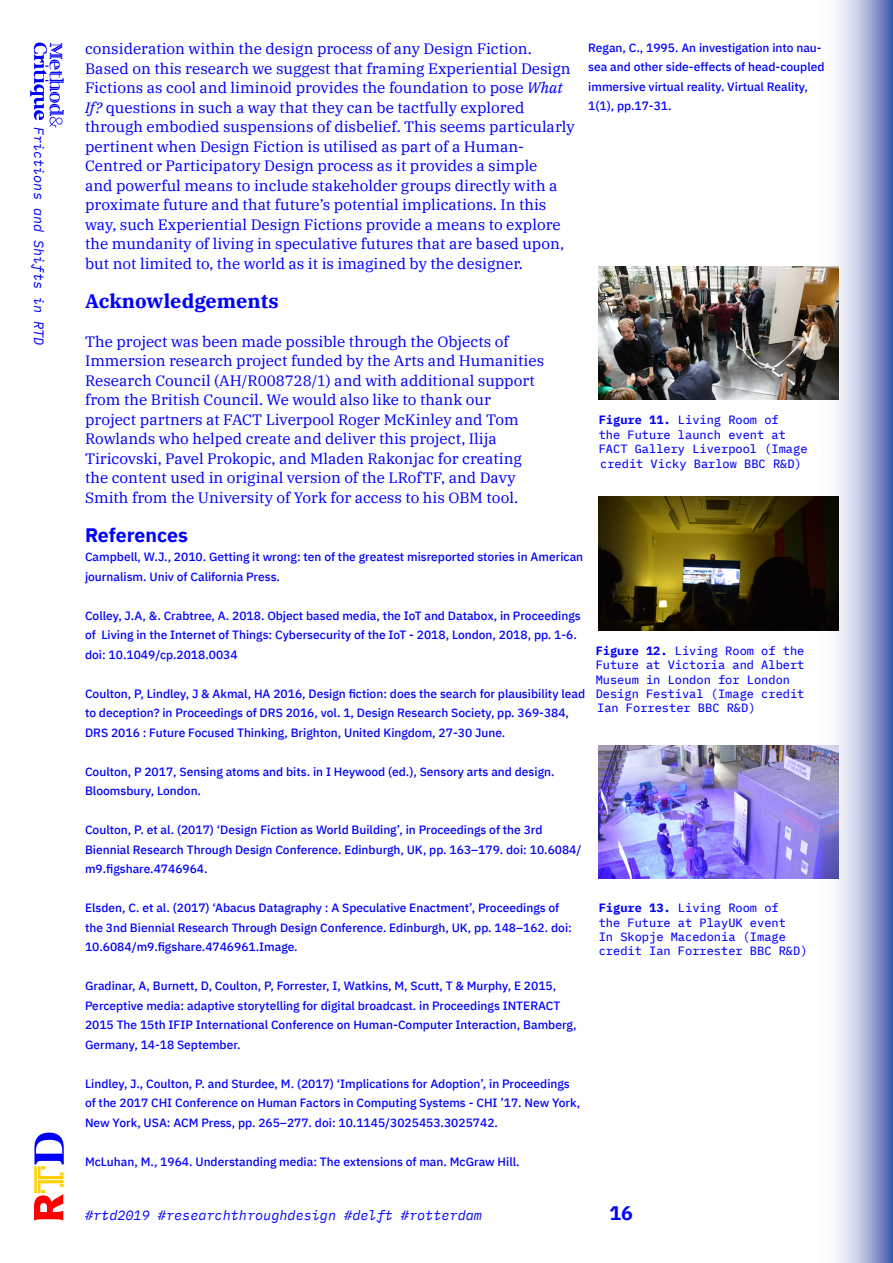
<style>
.page{position:relative;width:893px;height:1263px;background:#fff}
.page>*{position:absolute;margin:0;border:0;box-sizing:border-box;transform-origin:0 0}
.Main_Body_Text{font:700 19.5px "IBM Plex Serif";color:#00f}
.Main_Body_Text-2{font:700 19.5px "IBM Plex Sans";color:#00f}
.Main_Body_Text-3{font:15px/19.5px "IBM Plex Serif";color:#00f}
.t1{font:italic 13.5px "IBM Plex Mono";color:#00f}
.References_Listing{font:500 12px/19.5px "IBM Plex Sans";color:#00f}
.Image_Caption{font:12px/14.4px "IBM Plex Mono Text";color:#00f}
.s1{font-style:italic}
.s2{font-family:"IBM Plex Mono";font-weight:700}
</style>
<div class="page">
<svg style="left:808px;top:0;width:85px;height:1263px"></svg>
<svg style="left:30px;top:43px;width:34px;height:85px"></svg>
<svg style="left:34px;top:1132px;width:30px;height:88px"></svg>
<img style="left:599px;top:266px;width:240px;height:134px">
<img style="left:599px;top:497px;width:240px;height:133px">
<img style="left:599px;top:745px;width:240px;height:133px">
<p class="t1" style="left:49px;top:127px;width:220px;rotate:90deg">Frictions and Shifts in RTD</p>
<p class="Main_Body_Text-3" style="left:85px;top:38px;width:491px">consideration within the design process of any Design Fiction.<br>Based on this research we suggest that framing Experiential Design Fictions as cool and liminoid provides the foundation to pose <span class="s1">What If?</span> questions in such a way that they can be tactfully explored through embodied suspensions of disbelief. This seems particularly pertinent when Design Fiction is utilised as part of a Human-Centred or Participatory Design process as it provides a simple<br>and powerful means to include stakeholder groups directly with a proximate future and that future’s potential implications. In this way, such Experiential Design Fictions provide a means to explore the mundanity of living in speculative futures that are based upon, but not limited to, the world as it is imagined by the designer.</p>
<p class="Main_Body_Text" style="left:85px;top:285px;width:195px">Acknowledgements</p>
<p class="Main_Body_Text-3" style="left:85px;top:330px;width:461px">The project was been made possible through the Objects of Immersion research project funded by the Arts and Humanities Research Council (AH/R008728/1) and with additional support from the British Council. We would also like to thank our project partners at FACT Liverpool Roger McKinley and Tom Rowlands who helped create and deliver this project, Ilija Tiricovski, Pavel Prokopic, and Mladen Rakonjac for creating the content used in original version of the LRofTF, and Davy Smith from the University of York for access to his OBM tool.</p>
<p class="Main_Body_Text-2" style="left:85px;top:519px;width:104px">References</p>
<p class="References_Listing" style="left:85px;top:546px;width:500px">Campbell, W.J., 2010. Getting it wrong: ten of the greatest misreported stories in American journalism. Univ of California Press.</p>
<p class="References_Listing" style="left:85px;top:605px;width:497px">Colley, J.A, &amp;. Crabtree, A. 2018. Object based media, the IoT and Databox, in Proceedings of Living in the Internet of Things: Cybersecurity of the IoT - 2018, London, 2018, pp. 1-6. doi: 10.1049/cp.2018.0034</p>
<p class="References_Listing" style="left:85px;top:683px;width:502px">Coulton, P, Lindley, J &amp; Akmal, HA 2016, Design fiction: does the search for plausibility lead to deception? in Proceedings of DRS 2016, vol. 1, Design Research Society, pp. 369-384,<br>DRS 2016 : Future Focused Thinking, Brighton, United Kingdom, 27-30 June.</p>
<p class="References_Listing" style="left:85px;top:761px;width:471px">Coulton, P 2017, Sensing atoms and bits. in I Heywood (ed.), Sensory arts and design.<br>Bloomsbury, London.</p>
<p class="References_Listing" style="left:85px;top:819px;width:498px">Coulton, P. et al. (2017) ‘Design Fiction as World Building’, in Proceedings of the 3rd<br>Biennial Research Through Design Conference. Edinburgh, UK, pp. 163–179. doi: 10.6084/ m9.figshare.4746964.</p>
<p class="References_Listing" style="left:85px;top:897px;width:488px">Elsden, C. et al. (2017) ‘Abacus Datagraphy : A Speculative Enactment’, Proceedings of the 3nd Biennial Research Through Design Conference. Edinburgh, UK, pp. 148–162. doi:<br>10.6084/m9.figshare.4746961.Image.</p>
<p class="References_Listing" style="left:85px;top:975px;width:493px">Gradinar, A, Burnett, D, Coulton, P, Forrester, I, Watkins, M, Scutt, T &amp; Murphy, E 2015, Perceptive media: adaptive storytelling for digital broadcast. in Proceedings INTERACT 2015 The 15th IFIP International Conference on Human-Computer Interaction, Bamberg, Germany, 14-18 September.</p>
<p class="References_Listing" style="left:85px;top:1073px;width:497px">Lindley, J., Coulton, P. and Sturdee, M. (2017) ‘Implications for Adoption’, in Proceedings of the 2017 CHI Conference on Human Factors in Computing Systems - CHI ’17. New York,<br>New York, USA: ACM Press, pp. 265–277. doi: 10.1145/3025453.3025742.</p>
<p class="References_Listing" style="left:85px;top:1151px;width:436px">McLuhan, M., 1964. Understanding media: The extensions of man. McGraw Hill.</p>
<p class="References_Listing" style="left:588px;top:37px;width:238px">Regan, C., 1995. An investigation into nau&shy;sea and other side-effects of head-coupled immersive virtual reality. Virtual Reality, 1(1), pp.17-31.</p>
<p class="Image_Caption" style="left:599px;top:412px;width:210px"><span class="s2">Figure 11.</span> Living Room of<br>the Future launch event at<br>FACT Gallery Liverpool (Image credit Vicky Barlow BBC R&amp;D)</p>
<p class="Image_Caption" style="left:596px;top:642px;width:210px"><span class="s2">Figure 12.</span> Living Room of the<br>Future at Victoria and Albert<br>Museum in London for London<br>Design Festival (Image credit<br>Ian Forrester BBC R&amp;D)</p>
<p class="Image_Caption" style="left:599px;top:900px;width:210px"><span class="s2">Figure 13.</span> Living Room of<br>the Future at PlayUK event<br>In Skopje Macedonia (Image credit Ian Forrester BBC R&amp;D)</p>
<p class="t1" style="left:85px;top:1205px;width:398px">#rtd2019 #researchthroughdesign #delft #rotterdam</p>
<h1 class="Main_Body_Text-2" style="left:609px;top:1198px;width:25px">16</h1>
</div>
